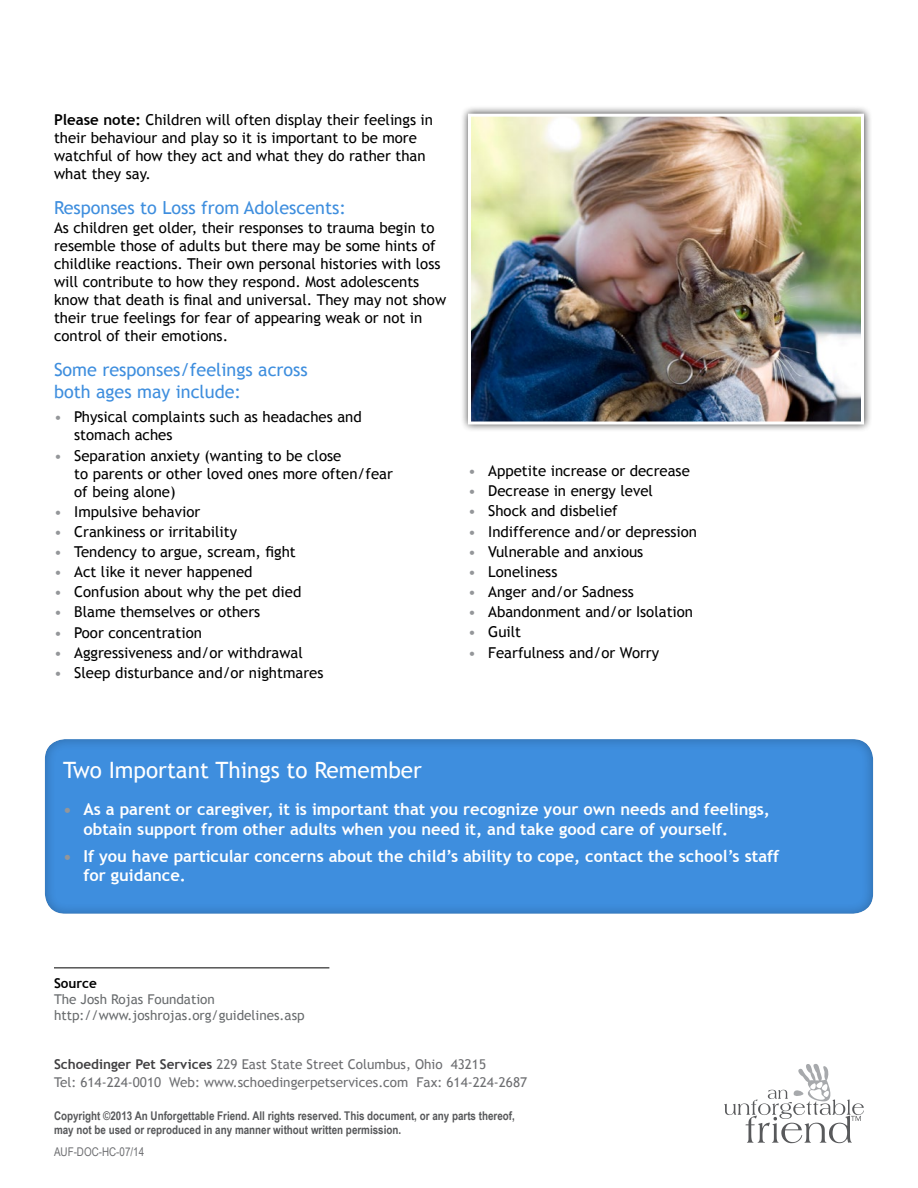
<style>
.page{position:relative;width:918px;height:1188px;background:#fff}
.page>*{position:absolute;margin:0;border:0;box-sizing:border-box;transform-origin:0 0}
.Heading{font:22.5px "Trebuchet MS";color:#fff}
.Heading-2{font:18px/21.6px "Trebuchet MS";color:#3e8ede}
.t1{font:700 16.5px/19.8px "Trebuchet MS";color:#fff}
.t2{font:15px/18px "Trebuchet MS";color:#000}
.t3{font:13.5px "Trebuchet MS";color:#6d6e71}
.t4{font:13.5px "Trebuchet MS";color:#696c6e}
.t5{font:700 13.5px "Trebuchet MS";color:#000}
.t6{font:700 12px/14.4px "Arial Narrow";color:#58595b}
.t7{font:12px "Arial Narrow";color:#6d6e71}
.s1{font-weight:700}
.s2{color:#949699}
.s3{font-weight:700;color:#414042}
</style>
<div class="page">
<div style="left:460px;top:105px;width:412px;height:328px;background:#000;opacity:.75"></div>
<img style="left:472px;top:118px;width:388px;height:303px">
<div style="left:468px;top:114px;width:396px;height:311px;border:3px solid #fff"></div>
<div style="left:44px;top:739px;width:831px;height:175px;background:#000;opacity:.31"></div>
<hr style="left:54px;top:968px;width:275px;height:1px;background:#000">
<svg style="left:724px;top:1064px;width:140px;height:79px"></svg>
<p class="t2" style="left:54px;top:111px;width:381px"><span class="s1">Please note:</span> Children will often display their feelings in their behaviour and play so it is important to be more watchful of how they act and what they do rather than what they say.</p>
<p class="Heading-2" style="left:54px;top:197px;width:294px">Responses to Loss from Adolescents:</p>
<p class="t2" style="left:54px;top:219px;width:394px">As children get older, their responses to trauma begin to resemble those of adults but there may be some hints of childlike reactions. Their own personal histories with loss will contribute to how they respond. Most adolescents know that death is final and universal. They may not show their true feelings for fear of appearing weak or not in control of their emotions.</p>
<p class="Heading-2" style="left:54px;top:359px;width:255px">Some responses/feelings across both ages may include:</p>
<p class="t2" style="left:74px;top:408px;width:289px;text-indent:-20px"><span class="s2">•</span> Physical complaints such as headaches and stomach aches</p>
<p class="t2" style="left:74px;top:446px;width:320px;text-indent:-20px"><span class="s2">•</span> Separation anxiety (wanting to be close<br>to parents or other loved ones more often/fear of being alone)</p>
<p class="t2" style="left:54px;top:503px;width:148px"><span class="s2">•</span> Impulsive behavior</p>
<p class="t2" style="left:54px;top:523px;width:185px"><span class="s2">•</span> Crankiness or irritability</p>
<p class="t2" style="left:54px;top:543px;width:243px"><span class="s2">•</span> Tendency to argue, scream, fight</p>
<p class="t2" style="left:54px;top:563px;width:200px"><span class="s2">•</span> Act like it never happened</p>
<p class="t2" style="left:54px;top:583px;width:249px"><span class="s2">•</span> Confusion about why the pet died</p>
<p class="t2" style="left:54px;top:603px;width:208px"><span class="s2">•</span> Blame themselves or others</p>
<p class="t2" style="left:54px;top:624px;width:149px"><span class="s2">•</span> Poor concentration</p>
<p class="t2" style="left:54px;top:644px;width:250px"><span class="s2">•</span> Aggressiveness and/or withdrawal</p>
<p class="t2" style="left:54px;top:664px;width:271px"><span class="s2">•</span> Sleep disturbance and/or nightmares</p>
<p class="t2" style="left:468px;top:462px;width:223px"><span class="s2">•</span> Appetite increase or decrease</p>
<p class="t2" style="left:468px;top:482px;width:187px"><span class="s2">•</span> Decrease in energy level</p>
<p class="t2" style="left:468px;top:502px;width:151px"><span class="s2">•</span> Shock and disbelief</p>
<p class="t2" style="left:468px;top:522px;width:231px"><span class="s2">•</span> Indifference and/or depression</p>
<p class="t2" style="left:468px;top:543px;width:177px"><span class="s2">•</span> Vulnerable and anxious</p>
<p class="t2" style="left:468px;top:563px;width:91px"><span class="s2">•</span> Loneliness</p>
<p class="t2" style="left:468px;top:583px;width:167px"><span class="s2">•</span> Anger and/or Sadness</p>
<p class="t2" style="left:468px;top:603px;width:227px"><span class="s2">•</span> Abandonment and/or Isolation</p>
<p class="t2" style="left:468px;top:623px;width:55px"><span class="s2">•</span> Guilt</p>
<p class="t2" style="left:468px;top:643px;width:193px"><span class="s2">•</span> Fearfulness and/or Worry</p>
<p class="Heading" style="left:63px;top:757px;width:360px">Two Important Things to Remember</p>
<p class="t1" style="left:83px;top:799px;width:688px;text-indent:-20px"><span class="s2">•</span> As a parent or caregiver, it is important that you recognize your own needs and feelings, obtain support from other adults when you need it, and take good care of yourself.</p>
<p class="t1" style="left:83px;top:846px;width:697px;text-indent:-20px"><span class="s2">•</span> If you have particular concerns about the child’s ability to cope, contact the school’s staff for guidance.</p>
<p class="t5" style="left:54px;top:974px;width:44px">Source</p>
<p class="t4" style="left:54px;top:991px;width:162px">The Josh Rojas Foundation</p>
<p class="t4" style="left:54px;top:1007px;width:252px">http://www.joshrojas.org/guidelines.asp</p>
<p class="t3" style="left:54px;top:1057px;width:434px"><span class="s3">Schoedinger Pet Services</span> 229 East State Street Columbus, Ohio 43215</p>
<p class="t3" style="left:54px;top:1074px;width:475px">Tel: 614-224-0010 Web: www.schoedingerpetservices.com Fax: 614-224-2687</p>
<p class="t6" style="left:54px;top:1108px;width:462px">Copyright ©2013 An Unforgettable Friend. All rights reserved. This document, or any parts thereof, may not be used or reproduced in any manner without written permission.</p>
<p class="t7" style="left:54px;top:1143px;width:92px">AUF-DOC-HC-07/14</p>
</div>
